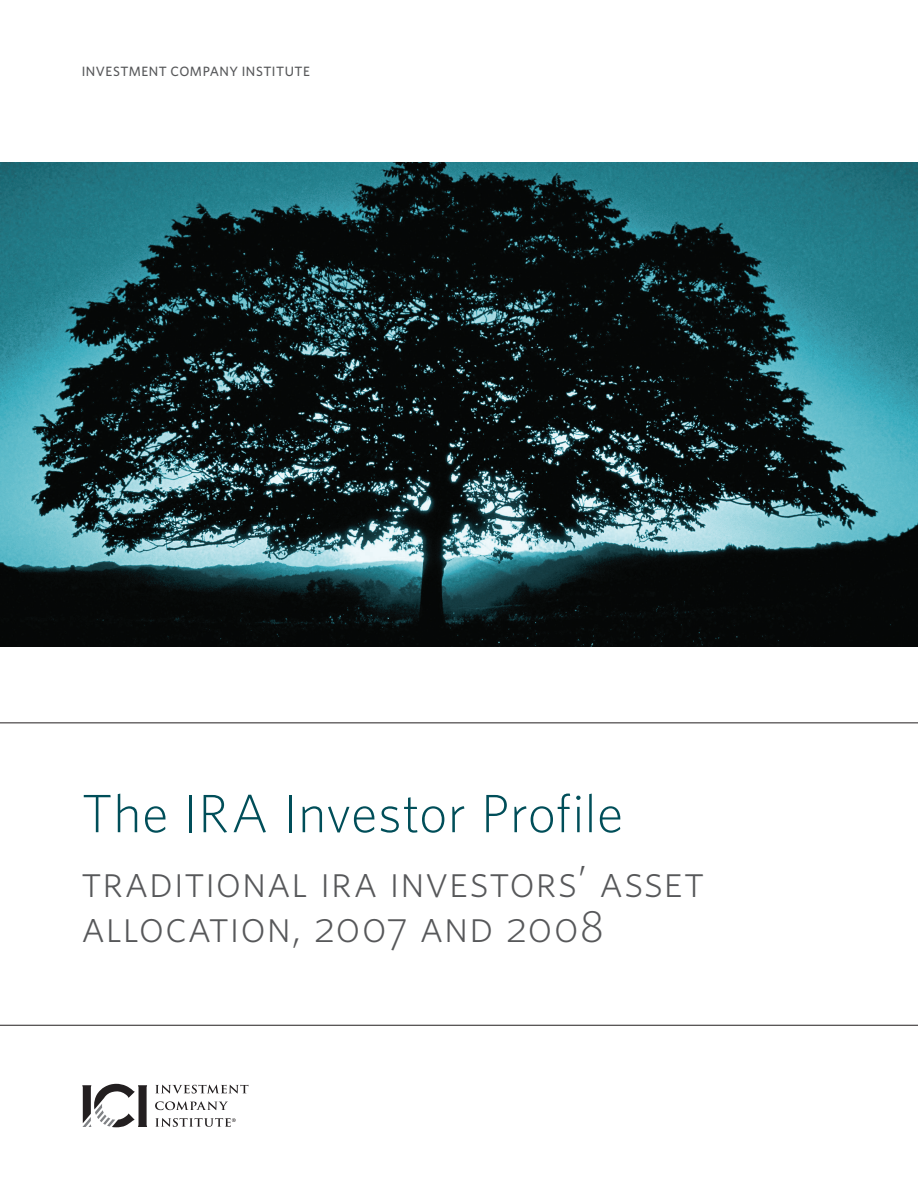
<style>
.page{position:relative;width:918px;height:1188px;background:#fff}
.page>*{position:absolute;margin:0;border:0;box-sizing:border-box;transform-origin:0 0}
.t1{font:300 54px "Whitney";letter-spacing:.01em;color:#004e59}
.t2{font:45px/45px "Whitney Light SC";letter-spacing:.015em;color:#57585a}
.t3{font:13.5px "Whitney Medium SC";letter-spacing:.04em;color:#57585a}
</style>
<div class="page">
<img style="left:1px;top:162px;width:917px;height:484px">
<svg style="left:155px;top:1085px;width:93px;height:8px"></svg>
<svg style="left:155px;top:1101px;width:73px;height:9px"></svg>
<svg style="left:82px;top:1084px;width:65px;height:43px"></svg>
<svg style="left:155px;top:1118px;width:81px;height:9px"></svg>
<hr style="left:0;top:722px;width:918px;height:1px;background:#231f20">
<hr style="left:0;top:1025px;width:918px;height:1px;background:#231f20">
<p class="t3" style="left:82px;top:63px;width:230px">INVESTMENT COMPANY INSTITUTE</p>
<p class="t1" style="left:82px;top:777px;width:543px">The IRA Investor Profile</p>
<p class="t2" style="left:82px;top:859px;width:624px">traditional ira investors’ asset allocation, 2007 and 2008</p>
</div>
